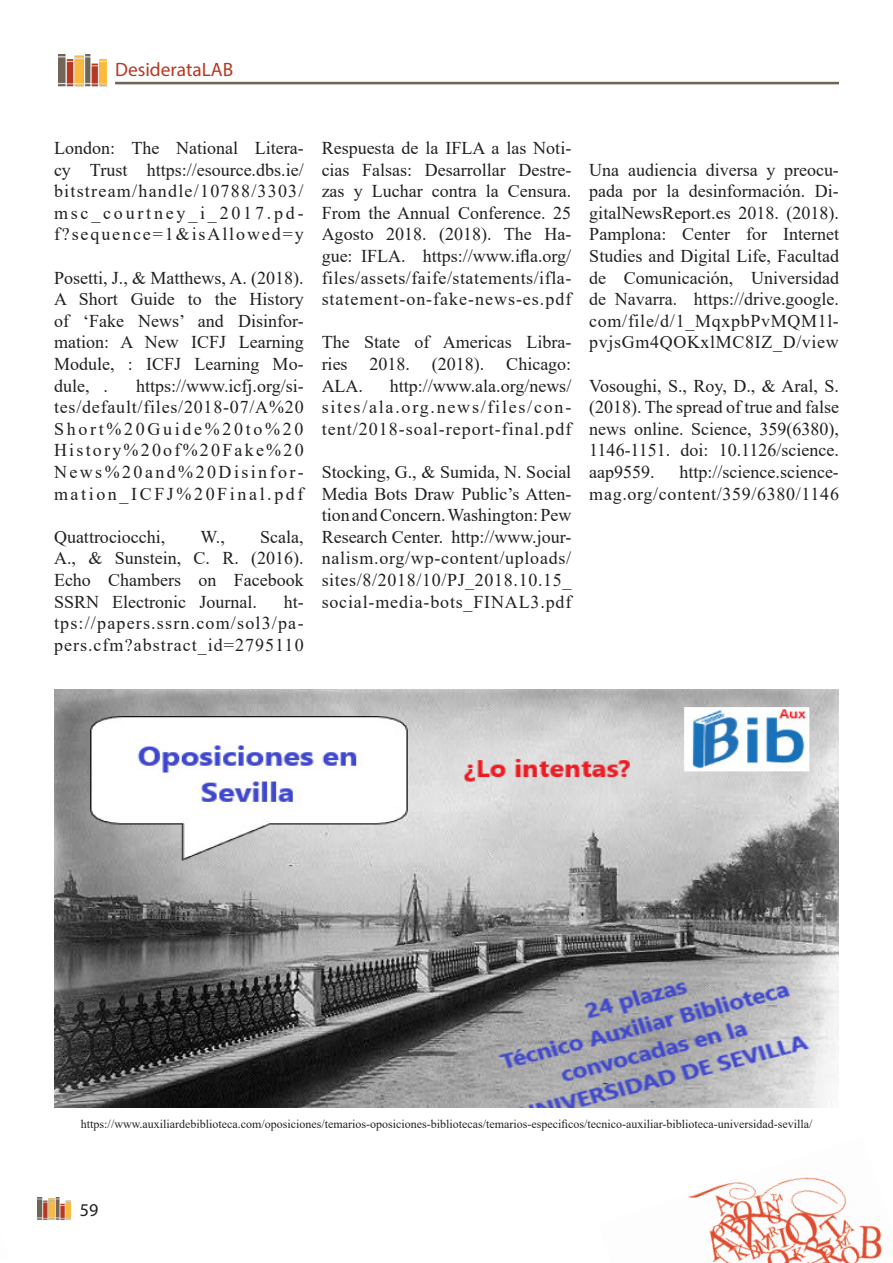
<style>
.page{position:relative;width:893px;height:1263px;background:#fff}
.page>*{position:absolute;margin:0;border:0;box-sizing:border-box;transform-origin:0 0}
.t1{font:19.35px "Myriad Pro";color:#b73822}
.t2{font:18px/21.6px "Times New Roman";letter-spacing:.035em;color:#231f20;text-align:justify}
.t3{font:18px "Times New Roman";color:#231f20}
.t4{font:12px "Times New Roman";color:#231f20}
</style>
<div class="page">
<img style="left:688px;top:1177px;width:194px;height:86px">
<img style="left:37px;top:1198px;width:34px;height:22px">
<img style="left:58px;top:54px;width:48px;height:33px">
<hr style="left:115px;top:82px;width:724px;height:2px;background:#716558">
<img style="left:54px;top:689px;width:785px;height:419px">
<p class="t1" style="left:115px;top:58px;width:120px">DesiderataLAB</p>
<p class="t2" style="left:54px;top:137px;width:251px">London: The National Litera&shy;cy Trust https://esource.dbs.ie/ bitstream/handle/10788/3303/ msc_courtney_i_2017.pd&shy;f?sequence=1&amp;isAllowed=y</p>
<p class="t2" style="left:54px;top:266px;width:251px">Posetti, J., &amp; Matthews, A. (2018).<br>A Short Guide to the History of ‘Fake News’ and Disinfor&shy;mation: A New ICFJ Learning Module, : ICFJ Learning Mo&shy;dule, .</p>
<p class="t2" style="left:54px;top:374px;width:251px;text-indent:82px">https://www.icfj.org/si&shy;tes/default/files/2018-07/A%20<br>Short%20Guide%20to%20<br>History%20of%20Fake%20<br>News%20and%20Disinfor&shy;mation_ICFJ%20Final.pdf</p>
<p class="t3" style="left:54px;top:524px;width:113px">Quattrociocchi,</p>
<p class="t2" style="left:200px;top:525px;width:26px">W.,</p>
<p class="t2" style="left:54px;top:525px;width:251px;text-indent:206px">Scala, A., &amp; Sunstein, C. R. (2016).<br>Echo Chambers on Facebook SSRN Electronic Journal.</p>
<p class="t2" style="left:54px;top:590px;width:251px;text-indent:230px">ht&shy;tps://papers.ssrn.com/sol3/pa&shy;pers.cfm?abstract_id=2795110</p>
<p class="t2" style="left:322px;top:137px;width:251px">Respuesta de la IFLA a las Noti&shy;cias Falsas: Desarrollar Destre&shy;zas y Luchar contra la Censura.<br>From the Annual Conference. 25<br>Agosto 2018. (2018). The Ha&shy;gue: IFLA. https://www.ifla.org/ files/assets/faife/statements/ifla&shy;statement-on-fake-news-es.pdf</p>
<p class="t2" style="left:322px;top:331px;width:251px">The State of Americas Libra&shy;ries 2018. (2018). Chicago:<br>ALA.</p>
<p class="t2" style="left:322px;top:374px;width:251px;text-indent:68px">http://www.ala.org/news/ sites/ala.org.news/files/con&shy;tent/2018-soal-report-final.pdf</p>
<p class="t2" style="left:322px;top:461px;width:251px">Stocking, G., &amp; Sumida, N. Social Media Bots Draw Public’s Atten&shy;tion and Concern. Washington: Pew Research Center. http://www.jour&shy;nalism.org/wp-content/uploads/ sites/8/2018/10/PJ_2018.10.15_ social-media-bots_FINAL3.pdf</p>
<p class="t2" style="left:589px;top:158px;width:251px">Una audiencia diversa y preocu&shy;pada por la desinformación. Di&shy;gitalNewsReport.es 2018. (2018).<br>Pamplona: Center for Internet Studies and Digital Life, Facultad de Comunicación, Universidad de Navarra. https://drive.google. com/file/d/1_MqxpbPvMQM1l&shy;pvjsGm4QOKxlMC8IZ_D/view</p>
<p class="t2" style="left:589px;top:374px;width:251px">Vosoughi, S., Roy, D., &amp; Aral, S. (2018). The spread of true and false news online. Science, 359(6380), 1146-1151. doi: 10.1126/science. aap9559.</p>
<p class="t2" style="left:589px;top:461px;width:251px;text-align:right">http://science.science&shy;mag.org/content/359/6380/1146</p>
<p class="t4" style="left:81px;top:1115px;width:733px">https://www.auxiliardebiblioteca.com/oposiciones/temarios-oposiciones-bibliotecas/temarios-especificos/tecnico-auxiliar-biblioteca-universidad-sevilla/</p>
</div>
